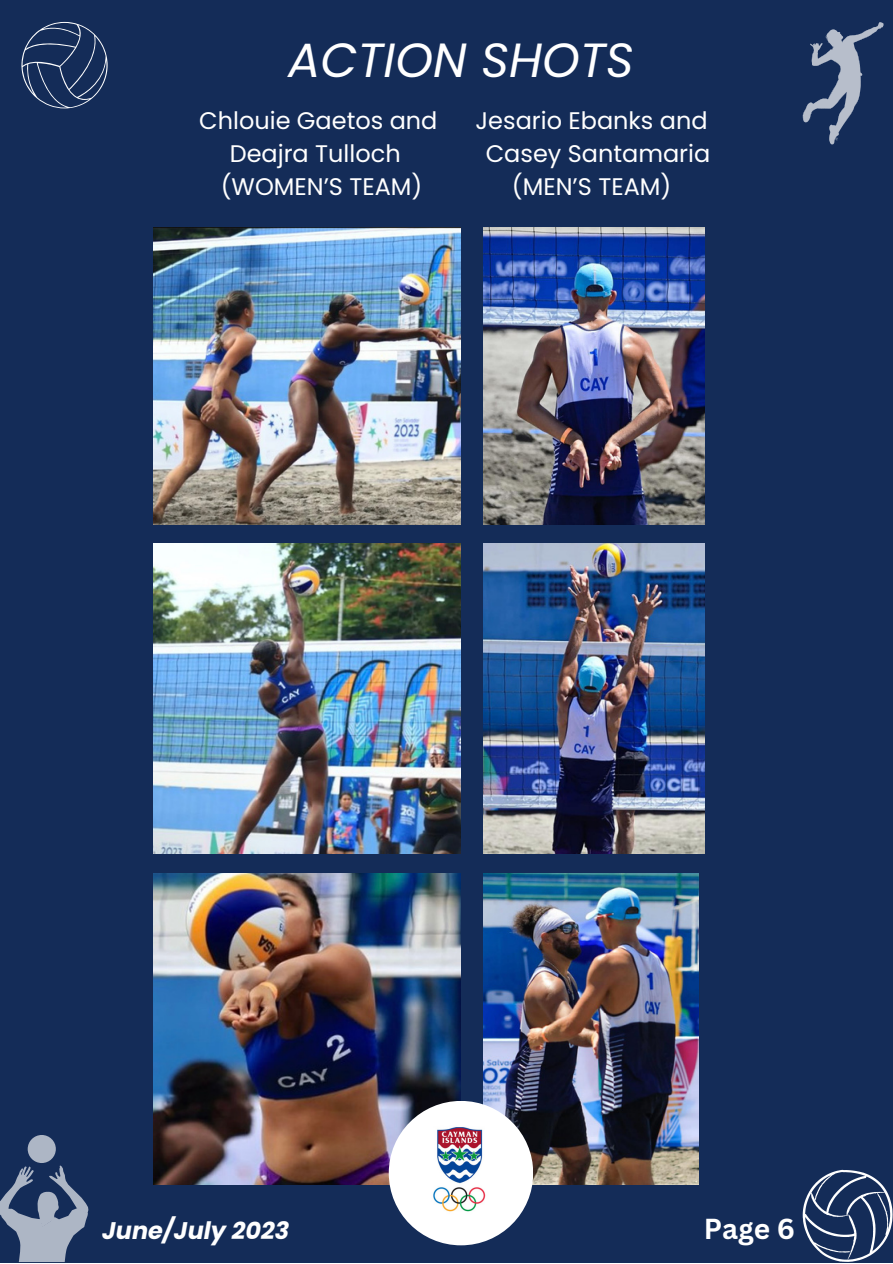
<style>
.page{position:relative;width:893px;height:1264px;background:#fff}
.page>*{position:absolute;margin:0;border:0;box-sizing:border-box;transform-origin:0 0}
.t1{font:italic 48px "Poppins";color:#fff}
.t2{font:700 28.05px "Canva Sans";color:#fff}
.t3{font:24px/32.5px "Poppins";color:#fff;text-align:center}
.t4{font:italic 700 24px "Poppins";color:#fff}
</style>
<div class="page">
<div style="left:0;top:0;width:892px;height:1262px;background:#142c58"></div>
<img style="left:484px;top:543px;width:220px;height:310px">
<img style="left:484px;top:228px;width:220px;height:296px">
<img style="left:484px;top:873px;width:214px;height:311px">
<img style="left:154px;top:228px;width:306px;height:296px">
<img style="left:154px;top:543px;width:306px;height:310px">
<img style="left:154px;top:873px;width:306px;height:311px">
<svg style="left:802px;top:22px;width:81px;height:122px"></svg>
<svg style="left:802px;top:1169px;width:90px;height:92px"></svg>
<svg style="left:0;top:1165px;width:88px;height:96px"></svg>
<div style="left:28px;top:1134px;width:28px;height:28px;background:#adb6c5;border-radius:50%"></div>
<svg style="left:21px;top:22px;width:87px;height:86px"></svg>
<div style="left:389px;top:1100px;width:144px;height:145px;background:#fff;border-radius:50%"></div>
<img style="left:433px;top:1127px;width:53px;height:85px">
<p class="t1" style="left:288px;top:27px;width:347px">ACTION SHOTS</p>
<p class="t3" style="left:199px;top:105px;width:240px">Chlouie Gaetos and<br>Deajra Tulloch</p>
<p class="t3" style="left:221px;top:170px;width:203px">(WOMEN’S TEAM)</p>
<p class="t3" style="left:475px;top:105px;width:236px">Jesario Ebanks and<br>Casey Santamaria (MEN’S TEAM)</p>
<p class="t4" style="left:102px;top:1213px;width:189px">June/July 2023</p>
<p class="t2" style="left:703px;top:1208px;width:93px">Page 6</p>
</div>
